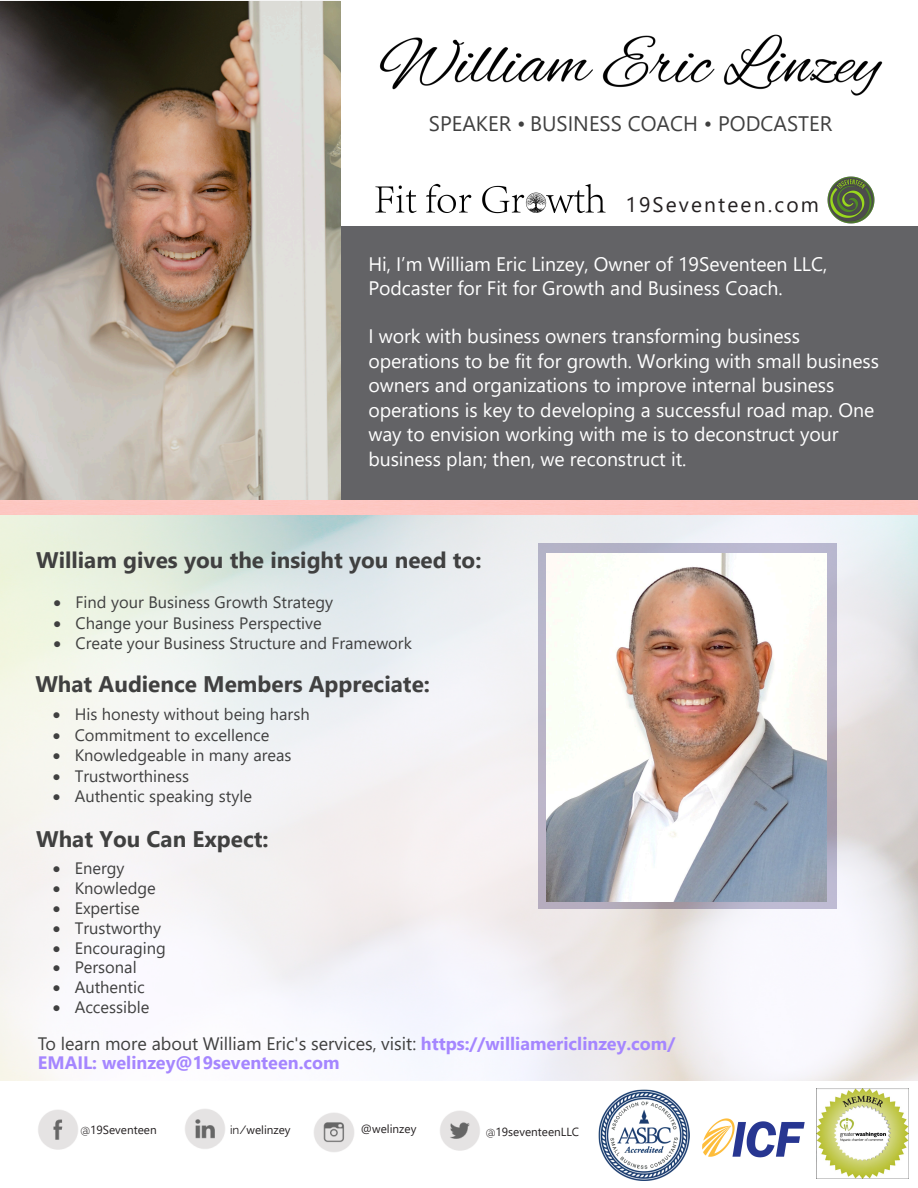
<style>
.page{position:relative;width:918px;height:1188px;background:#fff}
.page>*{position:absolute;margin:0;border:0;box-sizing:border-box;transform-origin:0 0}
.t1{font:700 22.5px "Segoe UI";color:#404040}
.t2{font:21px "Segoe UI";color:#404040}
.t3{font:21px "Segoe UI";letter-spacing:.1em;color:#231f20}
.t4{font:19.5px/24.5px "Segoe UI";letter-spacing:-.005em;color:#fff}
.t5{font:18px/18.9px "Segoe UI";color:#404040}
.t6{font:16.5px "Segoe UI";color:#404040}
.t7{font:11.7px "Segoe UI";color:#231f20}
.s1{font-weight:700;color:#a586ff}
.s2{font-family:"Raleway"}
</style>
<div class="page">
<div style="left:0;top:227px;width:918px;height:277px;background:#636366"></div>
<img style="left:440px;top:1111px;width:40px;height:40px">
<img style="left:314px;top:1113px;width:40px;height:39px">
<img style="left:185px;top:1109px;width:40px;height:40px">
<img style="left:38px;top:1110px;width:40px;height:40px">
<img style="left:0;top:500px;width:918px;height:580px">
<img style="left:0;top:1px;width:341px;height:513px">
<img style="left:330px;top:79px;width:321px;height:240px">
<img style="left:823px;top:176px;width:56px;height:51px">
<img style="left:598px;top:1090px;width:92px;height:91px">
<img style="left:817px;top:1089px;width:92px;height:89px">
<img style="left:702px;top:1118px;width:103px;height:40px">
<img style="left:546px;top:553px;width:281px;height:349px">
<img style="left:364px;top:34px;width:519px;height:77px">
<p class="t2" style="left:429px;top:104px;width:405px">SPEAKER • BUSINESS COACH • PODCASTER</p>
<p class="t3" style="left:626px;top:185px;width:195px">19Seventeen.com</p>
<p class="t4" style="left:368px;top:251px;width:460px;line-height:24px">Hi, I’m William Eric Linzey, Owner of 19Seventeen LLC,<br>Podcaster for Fit for Growth and Business Coach.</p>
<p class="t4" style="left:368px;top:322px;width:512px">I work with business owners transforming business operations to be fit for growth. Working with small business owners and organizations to improve internal business operations is key to developing a successful road map. One way to envision working with me is to deconstruct your business plan; then, we reconstruct it.</p>
<p class="t1" style="left:36px;top:539px;width:447px">William gives you the insight you need to:</p>
<p class="t6" style="left:53px;top:586px;width:281px">• Find your Business Growth Strategy</p>
<p class="t6" style="left:53px;top:607px;width:270px">• Change your Business Perspective</p>
<p class="t6" style="left:53px;top:628px;width:360px">• Create your Business Structure and Framework</p>
<p class="t1" style="left:35px;top:662px;width:396px">What Audience Members Appreciate:</p>
<p class="t6" style="left:53px;top:699px;width:258px">• His honesty without being harsh</p>
<p class="t6" style="left:53px;top:719px;width:218px">• Commitment to excellence</p>
<p class="t6" style="left:53px;top:740px;width:240px">• Knowledgeable in many areas</p>
<p class="t6" style="left:53px;top:760px;width:138px">• Trustworthiness</p>
<p class="t6" style="left:53px;top:780px;width:201px">• Authentic speaking style</p>
<p class="t1" style="left:36px;top:818px;width:234px">What You Can Expect:</p>
<p class="t6" style="left:53px;top:853px;width:73px">• Energy</p>
<p class="t6" style="left:53px;top:873px;width:105px">• Knowledge</p>
<p class="t6" style="left:53px;top:892px;width:89px">• Expertise</p>
<p class="t6" style="left:53px;top:912px;width:110px">• Trustworthy</p>
<p class="t6" style="left:53px;top:932px;width:115px">• Encouraging</p>
<p class="t6" style="left:53px;top:952px;width:86px">• Personal</p>
<p class="t6" style="left:53px;top:972px;width:94px">• Authentic</p>
<p class="t6" style="left:53px;top:991px;width:98px">• Accessible</p>
<p class="t5" style="left:38px;top:1032px;width:639px">To learn more about William Eric's services, visit: <span class="s1">https://williamericlinzey.com/<br></span><span class="s1">EMAIL: welinzey@19seventeen.com</span></p>
<p class="t7" style="left:81px;top:1118px;width:78px"><span class="s2">@</span>19Seventeen</p>
<p class="t7" style="left:230px;top:1119px;width:62px"><span class="s2">in/</span>welinzey</p>
<p class="t7" style="left:361px;top:1117px;width:57px">@welinzey</p>
<p class="t7" style="left:486px;top:1121px;width:95px"><span class="s2">@</span>19seventeenLLC</p>
</div>
